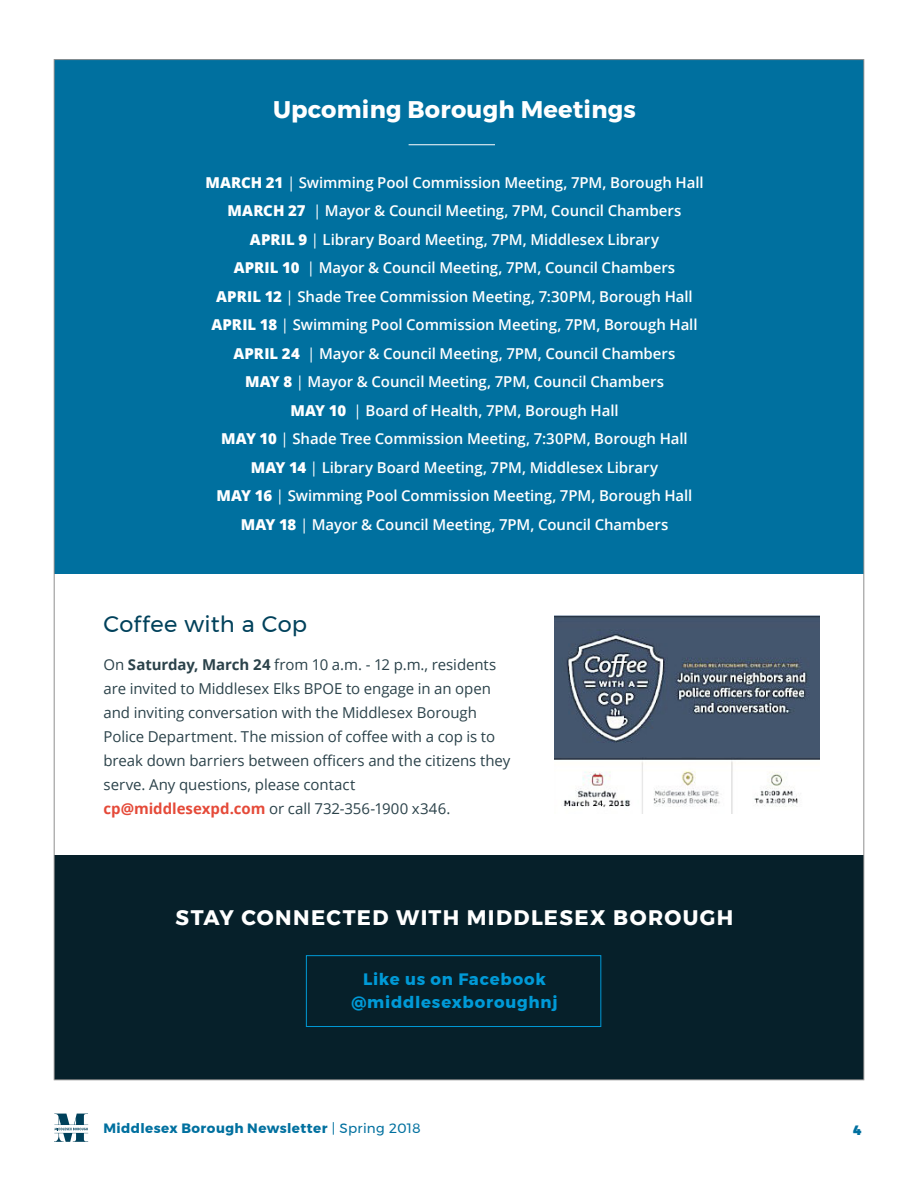
<style>
.page{position:relative;width:918px;height:1188px;background:#fff}
.page>*{position:absolute;margin:0;border:0;box-sizing:border-box;transform-origin:0 0}
.t1{font:700 24px "Montserrat";letter-spacing:.01em;color:#fff}
.t2{font:22.5px "Montserrat";letter-spacing:.01em;color:#00415b}
.t3{font:700 21px "Montserrat";letter-spacing:.065em;color:#fff}
.t4{font:700 16.5px/22.5px "Montserrat";letter-spacing:.045em;color:#009ad7;text-align:center}
.t5{font:600 15px/28.5px "Open Sans";letter-spacing:-.005em;color:#fff;text-align:center}
.t6{font:15px/24px "Open Sans";letter-spacing:-.005em;color:#2b424a}
.t7{font:700 13.5px "Montserrat";letter-spacing:.03em;color:#00709f}
.t8{font:900 13.5px "Montserrat";color:#00709f}
.s1{font-weight:800}
.s2{font-weight:400}
.s3{font-weight:700}
.s4{font-weight:700;color:#e54a39}
</style>
<div class="page">
<svg style="left:54px;top:1114px;width:34px;height:28px"></svg>
<div style="left:54px;top:59px;width:810px;height:515px;background:#00709f"></div>
<hr style="left:409px;top:144px;width:86px;height:1px;background:#fff">
<img style="left:554px;top:616px;width:265px;height:197px">
<div style="left:54px;top:856px;width:810px;height:224px;background:#06202a"></div>
<div style="left:306px;top:955px;width:295px;height:72px;border:1px solid #009ad7"></div>
<h1 class="t1" style="left:273px;top:90px;width:364px">Upcoming Borough Meetings</h1>
<p class="t5" style="left:205px;top:168px;width:500px"><span class="s1">MARCH 21</span> <span class="s2">|</span> Swimming Pool Commission Meeting, 7PM, Borough Hall <span class="s1">MARCH 27</span> <span class="s2">|</span> Mayor &amp; Council Meeting, 7PM, Council Chambers <span class="s1">APRIL 9</span> <span class="s2">|</span> Library Board Meeting, 7PM, Middlesex Library<br><span class="s1">APRIL 10</span> <span class="s2">|</span> Mayor &amp; Council Meeting, 7PM, Council Chambers<br><span class="s1">APRIL 12</span> <span class="s2">|</span> Shade Tree Commission Meeting, 7:30PM, Borough Hall <span class="s1">APRIL 18</span> <span class="s2">|</span> Swimming Pool Commission Meeting, 7PM, Borough Hall <span class="s1">APRIL 24</span> <span class="s2">|</span> Mayor &amp; Council Meeting, 7PM, Council Chambers<br><span class="s1">MAY 8</span> <span class="s2">|</span> Mayor &amp; Council Meeting, 7PM, Council Chambers<br><span class="s1">MAY 10</span> <span class="s2">|</span> Board of Health, 7PM, Borough Hall<br><span class="s1">MAY 10</span> <span class="s2">|</span> Shade Tree Commission Meeting, 7:30PM, Borough Hall <span class="s1">MAY 14</span> <span class="s2">|</span> Library Board Meeting, 7PM, Middlesex Library<br><span class="s1">MAY 16</span> <span class="s2">|</span> Swimming Pool Commission Meeting, 7PM, Borough Hall <span class="s1">MAY 18</span> <span class="s2">|</span> Mayor &amp; Council Meeting, 7PM, Council Chambers</p>
<h2 class="t2" style="left:104px;top:607px;width:205px">Coffee with a Cop</h2>
<p class="t6" style="left:104px;top:652px;width:409px">On <span class="s3">Saturday, March 24</span> from 10 a.m. - 12 p.m., residents are invited to Middlesex Elks BPOE to engage in an open and inviting conversation with the Middlesex Borough Police Department. The mission of coffee with a cop is to break down barriers between officers and the citizens they serve. Any questions, please contact <span class="s4">cp@middlesexpd.com</span> or call 732-356-1900 x346.</p>
<h3 class="t3" style="left:176px;top:901px;width:559px">STAY CONNECTED WITH MIDDLESEX BOROUGH</h3>
<p class="t4" style="left:351px;top:968px;width:208px">Like us on Facebook @middlesexboroughnj</p>
<p class="t7" style="left:104px;top:1118px;width:319px">Middlesex Borough Newsletter <span class="s2">| Spring 2018</span></p>
<p class="t8" style="left:854px;top:1119px;width:10px">4</p>
</div>
